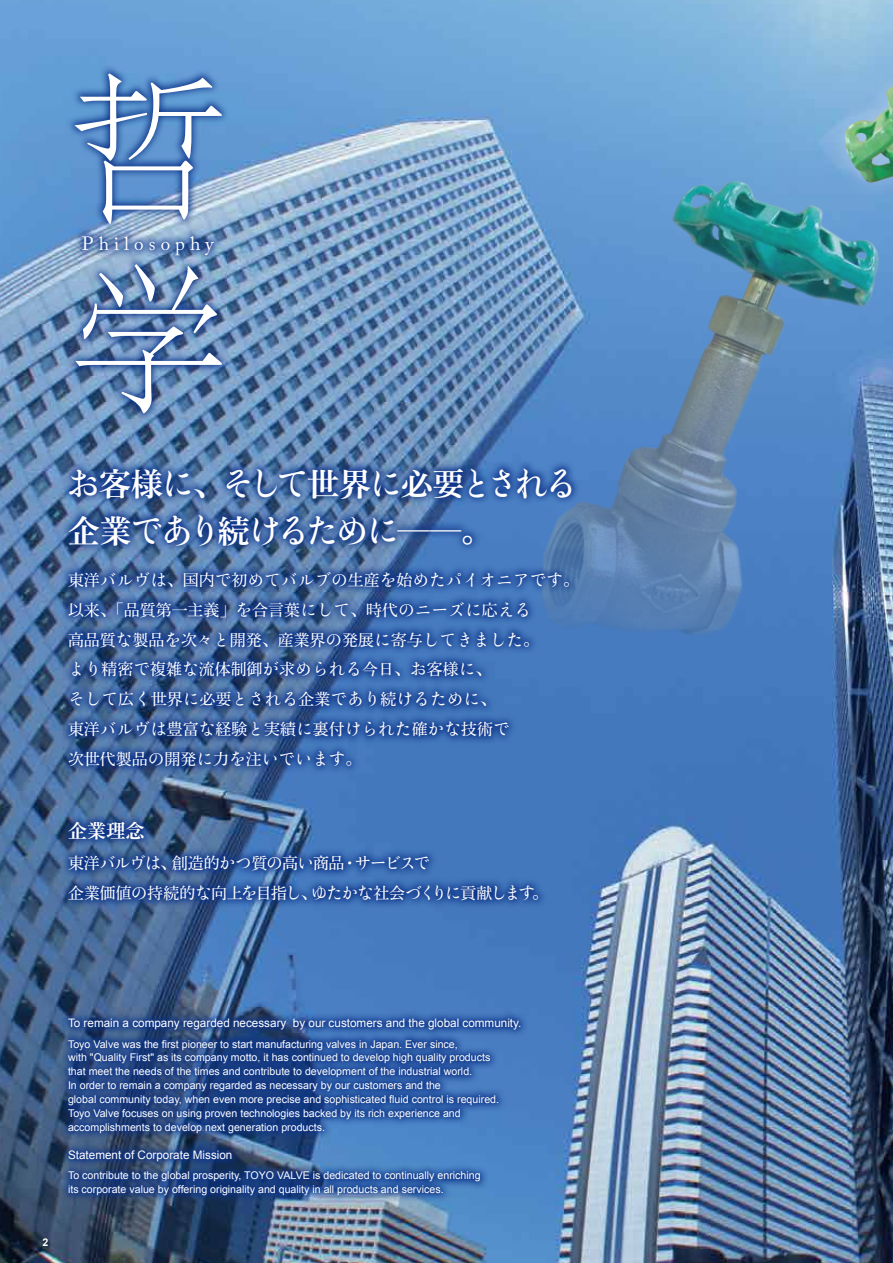
<style>
.page{position:relative;width:893px;height:1263px;background:#fff}
.page>*{position:absolute;margin:0;border:0;box-sizing:border-box;transform-origin:0 0}
.t1{font:300 159.45px/191.4px "Jomin Std";color:#fff}
.t2{font:33.45px/46.8px "Yutuki 36 PK Std W5";letter-spacing:-.14em;color:#fff}
.t3{font:19.2px "Adobe Caslon Pro";letter-spacing:.265em;color:#fff}
.t4{font:19.2px "Shuei Min Pro B";color:#fff}
.t5{font:16.8px/29.7px "Yutuki 36 PK Std W4";color:#fff}
.t6{font:16.8px "Yutuki 36 PK Std W4";letter-spacing:-.105em;color:#fff}
.t7{font:15.9px/29.7px "Shuei Min Pro M";color:#fff}
.t8{font:11.7px "Arial";color:#fff}
.t9{font:10.65px/13.8px "Arial";color:#fff}
.t10{font:700 10.65px "Arial";color:#fff}
.s1{font-family:"Shuei Min Pro B";font-size:31.95px}
.s2{font-family:"Shuei Min Pro M";font-size:15.9px}
.s3{font-family:"Yutuki 36 PK Std W4";font-size:16.8px}
</style>
<div class="page">
<img style="left:0;top:0;width:893px;height:1263px">
<div style="left:822px;top:35px;width:71px;height:465px;background:#fff;opacity:.3"></div>
<img style="left:844px;top:57px;width:49px;height:420px">
<img style="left:540px;top:183px;width:246px;height:455px">
<svg style="left:60px;top:460px;width:520px;height:315px"></svg>
<svg style="left:60px;top:813px;width:487px;height:96px"></svg>
<svg style="left:59px;top:1009px;width:470px;height:195px"></svg>
<img style="left:66px;top:65px;width:164px;height:357px">
<svg style="left:74px;top:227px;width:149px;height:37px"></svg>
<h1 class="t1" style="left:68px;top:27px;width:155px">哲学</h1>
<h3 class="t3" style="left:82px;top:232px;width:133px">Philosophy</h3>
<h2 class="t2" style="left:67px;top:459px;width:513px">お<span class="s1">客様</span>に<span class="s1">、</span>そして<span class="s1">世界</span>に<span class="s1">必要</span>とされる<span class="s1">企業</span>であり<span class="s1">続</span>けるために<span class="s1">──。</span></h2>
<h3 class="t5" style="left:68px;top:565px;width:513px"><span class="s2">東洋</span>バルヴは<span class="s2">、国内</span>で<span class="s2">初</span>めてバルブの<span class="s2">生産</span>を<span class="s2">始</span>めたパイオニアです<span class="s2">。</span></h3>
<h3 class="t7" style="left:68px;top:594px;width:473px">以来、「品質第一主義」<span class="s3">を</span>合言葉<span class="s3">にして</span>、時代<span class="s3">のニーズに</span>応<span class="s3">える</span>高品質<span class="s3">な</span>製品<span class="s3">を</span>次々<span class="s3">と</span>開発、産業界<span class="s3">の</span>発展<span class="s3">に</span>寄与<span class="s3">してきました</span>。<span class="s3">より</span>精密<span class="s3">で</span>複雑<span class="s3">な</span>流体制御<span class="s3">が</span>求<span class="s3">められる</span>今日、<span class="s3">お</span>客様<span class="s3">に</span>、</h3>
<h3 class="t5" style="left:68px;top:684px;width:443px">そして<span class="s2">広</span>く<span class="s2">世界</span>に<span class="s2">必要</span>とされる<span class="s2">企業</span>であり<span class="s2">続</span>けるために<span class="s2">、東洋</span>バルヴは<span class="s2">豊富</span>な<span class="s2">経験</span>と<span class="s2">実績</span>に<span class="s2">裏付</span>けられた<span class="s2">確</span>かな<span class="s2">技術</span>で</h3>
<h3 class="t7" style="left:68px;top:743px;width:295px">次世代製品<span class="s3">の</span>開発<span class="s3">に</span>力<span class="s3">を</span>注<span class="s3">いでいます</span>。</h3>
<h3 class="t4" style="left:68px;top:816px;width:78px">企業理念</h3>
<h3 class="t6" style="left:68px;top:852px;width:364px"><span class="s2">東洋</span>バルヴは<span class="s2">、創造的</span>かつ<span class="s2">質</span>の<span class="s2">高</span>い<span class="s2">商品・</span>サービスで</h3>
<h3 class="t7" style="left:68px;top:877px;width:482px">企業価値<span class="s3">の</span>持続的<span class="s3">な</span>向上<span class="s3">を</span>目指<span class="s3">し</span>、<span class="s3">ゆたかな</span>社会<span class="s3">づくりに</span>貢献<span class="s3">します</span>。</h3>
<p class="t10" style="left:43px;top:1235px;width:7px">2</p>
<p class="t8" style="left:68px;top:1015px;width:455px">To remain a company regarded necessary by our customers and the global community.</p>
<p class="t9" style="left:68px;top:1037px;width:433px">Toyo Valve was the first pioneer to start manufacturing valves in Japan. Ever since,<br>with "Quality First" as its company motto, it has continued to develop high quality products that meet the needs of the times and contribute to development of the industrial world.<br>In order to remain a company regarded as necessary by our customers and the<br>global community today, when even more precise and sophisticated fluid control is required.<br>Toyo Valve focuses on using proven technologies backed by its rich experience and accomplishments to develop next generation products.</p>
<p class="t8" style="left:68px;top:1147px;width:166px">Statement of Corporate Mission</p>
<p class="t9" style="left:68px;top:1169px;width:414px">To contribute to the global prosperity, TOYO VALVE is dedicated to continually enriching its corporate value by offering originality and quality in all products and services.</p>
</div>
